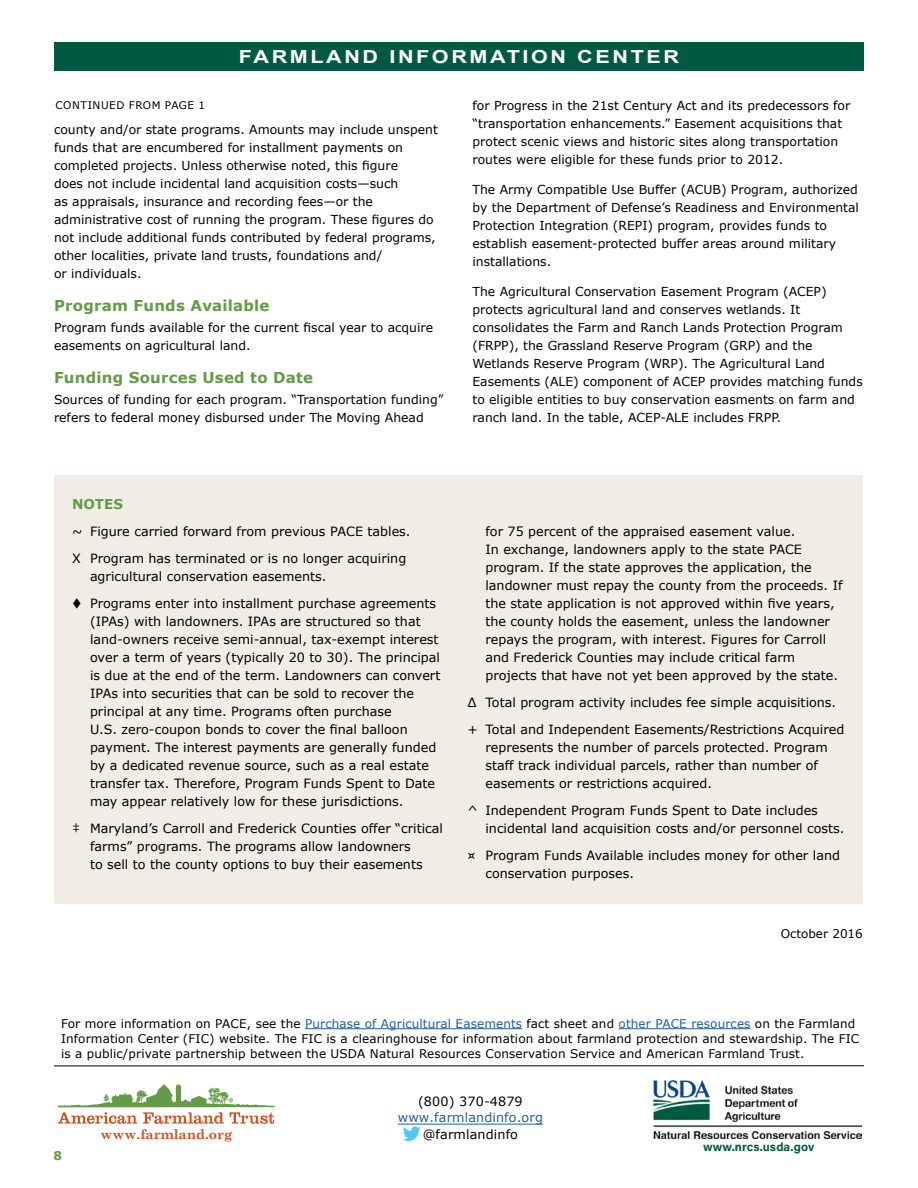
<style>
.page{position:relative;width:918px;height:1188px;background:#fff}
.page>*{position:absolute;margin:0;border:0;box-sizing:border-box;transform-origin:0 0}
.t1{font:700 18px "Arial";letter-spacing:.12em;color:#fff;scale:1.2 1}
.t2{font:700 15px "Verdana";letter-spacing:.015em;color:#649b47}
.t3{font:700 13.5px "Century Schoolbook";color:#d14e1d}
.t4{font:700 13.5px "Verdana";color:#649b47}
.t5{font:12.75px/18px "Verdana";color:#000}
.t6{font:12.75px "Verdana";letter-spacing:.01em;color:#215e9e}
.t7{font:12.3px/18px "Verdana";color:#000}
.t8{font:12px/15px "Verdana";letter-spacing:.01em;color:#000}
.t9{font:700 12px "Acumin Pro";letter-spacing:.005em;color:#005941}
.t10{font:700 12px "Verdana";color:#649b47}
.t11{font:10.5px "Verdana";letter-spacing:.05em;color:#000}
.s1{color:#215e9e}
</style>
<div class="page">
<div style="left:54px;top:475px;width:809px;height:429px;background:#f1ede6"></div>
<div style="left:54px;top:42px;width:810px;height:28px;background:#005941"></div>
<hr style="left:305px;top:1028px;width:217px;height:1px;background:#215e9e">
<hr style="left:619px;top:1028px;width:132px;height:1px;background:#215e9e">
<hr style="left:54px;top:1065px;width:810px;height:1px;background:#000">
<svg style="left:58px;top:1084px;width:217px;height:40px"></svg>
<hr style="left:398px;top:1124px;width:145px;height:1px;background:#215e9e">
<svg style="left:403px;top:1126px;width:18px;height:15px"></svg>
<img style="left:654px;top:1080px;width:207px;height:58px">
<h1 class="t1" style="left:239px;top:44px;width:368px">FARMLAND INFORMATION CENTER</h1>
<p class="t11" style="left:55px;top:98px;width:151px">CONTINUED FROM PAGE 1</p>
<p class="t7" style="left:54px;top:121px;width:385px">county and/or state programs. Amounts may include unspent funds that are encumbered for installment payments on completed projects. Unless otherwise noted, this figure<br>does not include incidental land acquisition costs—such<br>as appraisals, insurance and recording fees—or the administrative cost of running the program. These figures do not include additional funds contributed by federal programs, other localities, private land trusts, foundations and/<br>or individuals.</p>
<p class="t2" style="left:54px;top:296px;width:217px">Program Funds Available</p>
<p class="t7" style="left:54px;top:319px;width:381px">Program funds available for the current fiscal year to acquire easements on agricultural land.</p>
<p class="t2" style="left:54px;top:368px;width:261px">Funding Sources Used to Date</p>
<p class="t7" style="left:54px;top:391px;width:391px">Sources of funding for each program. “Transportation funding” refers to federal money disbursed under The Moving Ahead</p>
<p class="t7" style="left:472px;top:97px;width:379px">for Progress in the 21st Century Act and its predecessors for “transportation enhancements.” Easement acquisitions that protect scenic views and historic sites along transportation routes were eligible for these funds prior to 2012.</p>
<p class="t7" style="left:472px;top:181px;width:388px">The Army Compatible Use Buffer (ACUB) Program, authorized by the Department of Defense’s Readiness and Environmental Protection Integration (REPI) program, provides funds to establish easement-protected buffer areas around military installations.</p>
<p class="t7" style="left:472px;top:283px;width:392px">The Agricultural Conservation Easement Program (ACEP) protects agricultural land and conserves wetlands. It consolidates the Farm and Ranch Lands Protection Program (FRPP), the Grassland Reserve Program (GRP) and the Wetlands Reserve Program (WRP). The Agricultural Land Easements (ALE) component of ACEP provides matching funds to eligible entities to buy conservation easments on farm and ranch land. In the table, ACEP-ALE includes FRPP.</p>
<p class="t4" style="left:72px;top:496px;width:52px">NOTES</p>
<p class="t5" style="left:72px;top:518px;width:340px;line-height:27px">~ Figure carried forward from previous PACE tables.<br>X Program has terminated or is no longer acquiring</p>
<p class="t5" style="left:90px;top:568px;width:238px">agricultural conservation easements.</p>
<p class="t5" style="left:90px;top:595px;width:352px;text-indent:-18px">▼ Programs enter into installment purchase agreements (IPAs) with landowners. IPAs are structured so that land-owners receive semi-annual, tax-exempt interest over a term of years (typically 20 to 30). The principal is due at the end of the term. Landowners can convert IPAs into securities that can be sold to recover the principal at any time. Programs often purchase<br>U.S. zero-coupon bonds to cover the final balloon payment. The interest payments are generally funded by a dedicated revenue source, such as a real estate transfer tax. Therefore, Program Funds Spent to Date may appear relatively low for these jurisdictions.</p>
<p class="t5" style="left:90px;top:820px;width:355px;text-indent:-18px">‡ Maryland’s Carroll and Frederick Counties offer “critical farms” programs. The programs allow landowners<br>to sell to the county options to buy their easements</p>
<p class="t5" style="left:485px;top:523px;width:359px">for 75 percent of the appraised easement value.<br>In exchange, landowners apply to the state PACE program. If the state approves the application, the landowner must repay the county from the proceeds. If the state application is not approved within five years, the county holds the easement, unless the landowner repays the program, with interest. Figures for Carroll and Frederick Counties may include critical farm projects that have not yet been approved by the state.</p>
<p class="t5" style="left:467px;top:689px;width:378px;line-height:27px">∆ Total program activity includes fee simple acquisitions. + Total and Independent Easements/Restrictions Acquired</p>
<p class="t5" style="left:485px;top:739px;width:344px">represents the number of parcels protected. Program staff track individual parcels, rather than number of easements or restrictions acquired.</p>
<p class="t5" style="left:485px;top:802px;width:361px;text-indent:-18px">^ Independent Program Funds Spent to Date includes incidental land acquisition costs and/or personnel costs.</p>
<p class="t5" style="left:485px;top:847px;width:356px;text-indent:-18px">¤ Program Funds Available includes money for other land conservation purposes.</p>
<p class="t8" style="left:781px;top:926px;width:84px">October 2016</p>
<p class="t8" style="left:61px;top:1016px;width:800px">For more information on PACE, see the <span class="s1">Purchase of Agricultural Easements</span> fact sheet and <span class="s1">other PACE resources</span> on the Farmland<br>Information Center (FIC) website. The FIC is a clearinghouse for information about farmland protection and stewardship. The FIC is a public/private partnership between the USDA Natural Resources Conservation Service and American Farmland Trust.</p>
<p class="t10" style="left:54px;top:1148px;width:10px">8</p>
<p class="t3" style="left:101px;top:1126px;width:133px">www.farmland.org</p>
<p class="t5" style="left:418px;top:1092px;width:106px">(800) 370-4879</p>
<p class="t6" style="left:398px;top:1109px;width:147px">www.farmlandinfo.org</p>
<p class="t5" style="left:423px;top:1125px;width:97px">@farmlandinfo</p>
<p class="t9" style="left:703px;top:1138px;width:113px">www.nrcs.usda.gov</p>
</div>
